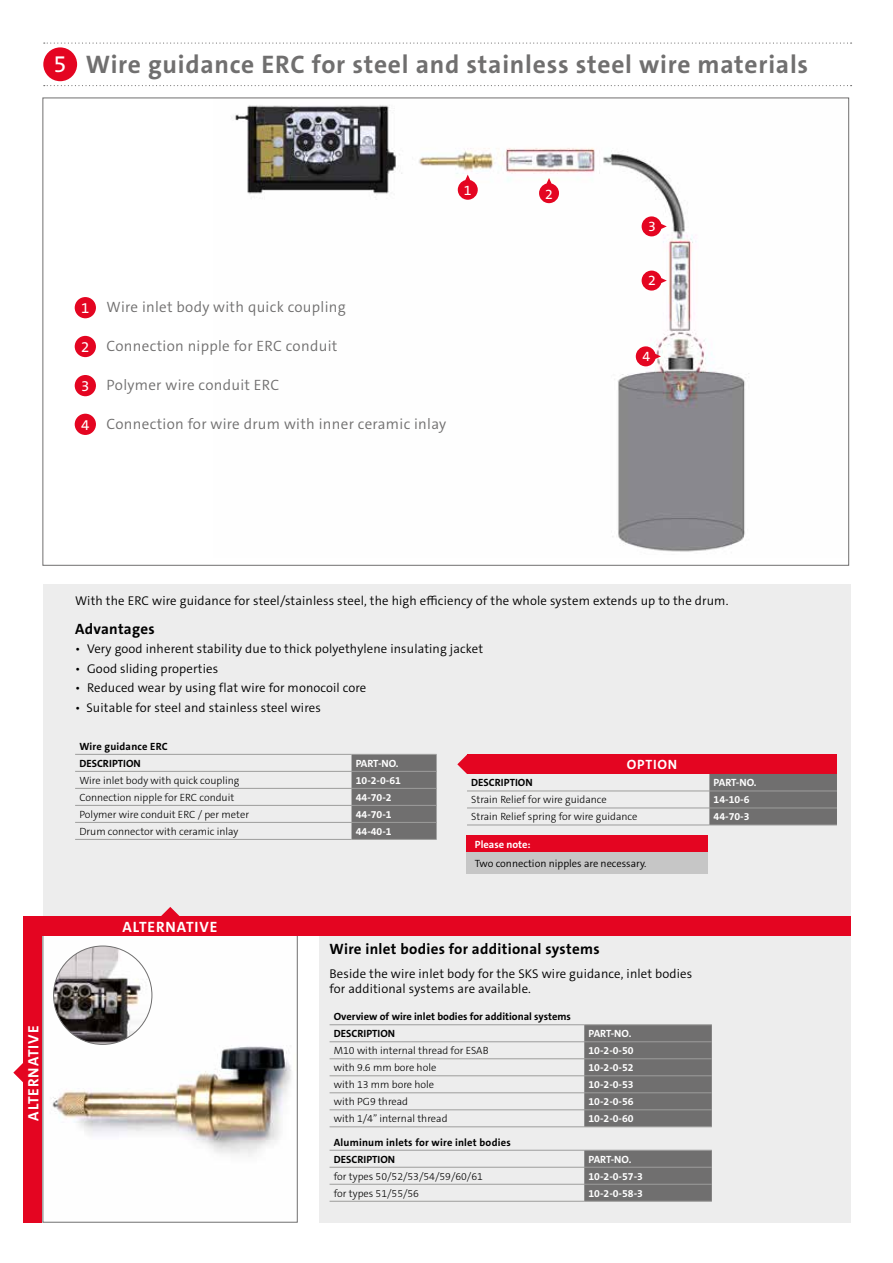
<style>
.page{position:relative;width:893px;height:1263px;background:#fff}
.page>*{position:absolute;margin:0;border:0;box-sizing:border-box;transform-origin:0 0}
.t1{font:700 25.5px "The Sans C5";letter-spacing:.03em;color:#706f6f}
.t2{font:300 15px "The Sans C5";letter-spacing:.02em;color:#706f6f}
.t3{font:700 15px "The Sans C5";letter-spacing:.02em;color:#000}
.t4{font:700 15px "The Sans C5";letter-spacing:.06em;color:#fff}
.t5{font:15px "The Sans C5";color:#fff}
.t6{font:14.1px "The Sans C5";color:#fff}
.t7{font:700 13.5px "The Sans C5";letter-spacing:.06em;color:#fff}
.t8{font:300 12.75px/15px "The Sans C5";letter-spacing:.01em;color:#000}
.t9{font:300 10.5px "The Sans C5";color:#000}
.t10{font:700 10.5px "The Sans C5";color:#fff}
.t11{font:700 10.5px/17px "The Sans C5";color:#000}
.t12{font:700 10.5px/17px "The Sans C5";letter-spacing:.02em;color:#000}
.t13{font:300 10.5px "The Sans C5";color:#000}
.s1{font-weight:400;font-size:24px;color:#fff}
</style>
<div class="page">
<svg style="left:44px;top:43px;width:808px;height:1px"></svg>
<svg style="left:44px;top:85px;width:808px;height:1px"></svg>
<div style="left:43px;top:47px;width:34px;height:34px;background:#e40521;border-radius:50%"></div>
<img style="left:235px;top:105px;width:514px;height:447px">
<div style="left:43px;top:584px;width:808px;height:332px;background:#ededed"></div>
<div style="left:319px;top:934px;width:531px;height:288px;background:#ededed"></div>
<svg style="left:584px;top:1025px;width:128px;height:101px;background:#717070"></svg>
<hr style="left:330px;top:1024px;width:254px;height:1px;background:#9d9d9c">
<hr style="left:584px;top:1024px;width:128px;height:1px;background:#9d9d9c">
<hr style="left:330px;top:1041px;width:254px;height:1px;background:#9d9d9c">
<hr style="left:584px;top:1041px;width:128px;height:1px;background:#9d9d9c">
<hr style="left:330px;top:1058px;width:254px;height:1px;background:#9d9d9c">
<hr style="left:330px;top:1075px;width:254px;height:1px;background:#9d9d9c">
<hr style="left:330px;top:1092px;width:254px;height:1px;background:#9d9d9c">
<hr style="left:330px;top:1109px;width:254px;height:1px;background:#9d9d9c">
<hr style="left:330px;top:1126px;width:254px;height:1px;background:#9d9d9c">
<hr style="left:584px;top:1058px;width:128px;height:1px;background:#9d9d9c">
<hr style="left:584px;top:1075px;width:128px;height:1px;background:#9d9d9c">
<hr style="left:584px;top:1092px;width:128px;height:1px;background:#9d9d9c">
<hr style="left:584px;top:1109px;width:128px;height:1px;background:#9d9d9c">
<hr style="left:584px;top:1126px;width:128px;height:1px;background:#9d9d9c">
<svg style="left:584px;top:1151px;width:128px;height:50px;background:#717070"></svg>
<hr style="left:330px;top:1150px;width:254px;height:1px;background:#9d9d9c">
<hr style="left:584px;top:1150px;width:128px;height:1px;background:#9d9d9c">
<hr style="left:330px;top:1167px;width:254px;height:1px;background:#9d9d9c">
<hr style="left:584px;top:1167px;width:128px;height:1px;background:#9d9d9c">
<hr style="left:330px;top:1184px;width:254px;height:1px;background:#9d9d9c">
<hr style="left:584px;top:1184px;width:128px;height:1px;background:#9d9d9c">
<hr style="left:330px;top:1201px;width:254px;height:1px;background:#9d9d9c">
<hr style="left:584px;top:1201px;width:128px;height:1px;background:#9d9d9c">
<svg style="left:13px;top:1063px;width:10px;height:19px"></svg>
<div style="left:23px;top:934px;width:20px;height:288px;background:#e40521"></div>
<img style="left:52px;top:947px;width:239px;height:210px">
<div style="left:43px;top:934px;width:255px;height:288px;border:1px solid #706f6f"></div>
<img style="left:54px;top:946px;width:98px;height:98px;border-radius:49px">
<div style="left:23px;top:916px;width:827px;height:20px;background:#e40521"></div>
<svg style="left:161px;top:907px;width:19px;height:9px"></svg>
<div style="left:351px;top:755px;width:86px;height:84px;background:#706f6f"></div>
<hr style="left:75px;top:754px;width:276px;height:1px;background:#9d9d9c">
<hr style="left:351px;top:754px;width:86px;height:1px;background:#9d9d9c">
<hr style="left:75px;top:771px;width:276px;height:1px;background:#9d9d9c">
<hr style="left:351px;top:771px;width:86px;height:1px;background:#9d9d9c">
<hr style="left:75px;top:788px;width:276px;height:1px;background:#9d9d9c">
<hr style="left:351px;top:788px;width:86px;height:1px;background:#9d9d9c">
<hr style="left:75px;top:805px;width:276px;height:1px;background:#9d9d9c">
<hr style="left:351px;top:805px;width:86px;height:1px;background:#9d9d9c">
<hr style="left:75px;top:822px;width:276px;height:1px;background:#9d9d9c">
<hr style="left:351px;top:822px;width:86px;height:1px;background:#9d9d9c">
<hr style="left:75px;top:839px;width:276px;height:1px;background:#9d9d9c">
<hr style="left:351px;top:839px;width:86px;height:1px;background:#9d9d9c">
<div style="left:75px;top:297px;width:21px;height:21px;background:#e40521;border-radius:50%"></div>
<div style="left:75px;top:414px;width:21px;height:21px;background:#e40521;border-radius:50%"></div>
<div style="left:75px;top:336px;width:21px;height:21px;background:#e40521;border-radius:50%"></div>
<div style="left:75px;top:375px;width:21px;height:21px;background:#e40521;border-radius:50%"></div>
<svg style="left:458px;top:175px;width:20px;height:25px"></svg>
<svg style="left:539px;top:178px;width:20px;height:25px"></svg>
<svg style="left:642px;top:216px;width:25px;height:20px"></svg>
<svg style="left:642px;top:271px;width:25px;height:20px"></svg>
<svg style="left:636px;top:346px;width:25px;height:20px"></svg>
<div style="left:466px;top:835px;width:242px;height:17px;background:#e40521"></div>
<div style="left:466px;top:852px;width:242px;height:22px;background:#c6c6c6"></div>
<div style="left:467px;top:755px;width:370px;height:19px;background:#e40521"></div>
<div style="left:709px;top:774px;width:128px;height:51px;background:#706f6f"></div>
<hr style="left:467px;top:790px;width:242px;height:1px;background:#9d9d9c">
<hr style="left:709px;top:790px;width:128px;height:1px;background:#9d9d9c">
<hr style="left:467px;top:807px;width:242px;height:1px;background:#9d9d9c">
<hr style="left:709px;top:807px;width:128px;height:1px;background:#9d9d9c">
<hr style="left:467px;top:825px;width:242px;height:1px;background:#9d9d9c">
<hr style="left:709px;top:825px;width:128px;height:1px;background:#9d9d9c">
<svg style="left:457px;top:755px;width:10px;height:19px"></svg>
<h1 class="t1" style="left:54px;top:48px;width:756px"><span class="s1">5</span> Wire guidance ERC for steel and stainless steel wire materials</h1>
<p class="t6" style="left:464px;top:182px;width:9px">1</p>
<p class="t6" style="left:545px;top:185px;width:9px">2</p>
<p class="t5" style="left:81px;top:299px;width:10px">1</p>
<p class="t5" style="left:81px;top:337px;width:10px">2</p>
<p class="t5" style="left:81px;top:376px;width:10px">3</p>
<p class="t5" style="left:81px;top:415px;width:10px">4</p>
<p class="t2" style="left:107px;top:297px;width:241px">Wire inlet body with quick coupling</p>
<p class="t2" style="left:107px;top:336px;width:232px">Connection nipple for ERC conduit</p>
<p class="t2" style="left:107px;top:375px;width:174px">Polymer wire conduit ERC</p>
<p class="t2" style="left:107px;top:414px;width:341px">Connection for wire drum with inner ceramic inlay</p>
<p class="t6" style="left:648px;top:217px;width:9px">3</p>
<p class="t6" style="left:648px;top:271px;width:9px">2</p>
<p class="t6" style="left:642px;top:347px;width:9px">4</p>
<p class="t4" style="left:24px;top:1121px;width:96px;rotate:-90deg">ALTERNATIVE</p>
<p class="t8" style="left:75px;top:593px;width:655px">With the ERC wire guidance for steel/stainless steel, the high efficiency of the whole system extends up to the drum.</p>
<p class="t3" style="left:75px;top:619px;width:81px">Advantages</p>
<p class="t8" style="left:75px;top:642px;width:410px">• Very good inherent stability due to thick polyethylene insulating jacket</p>
<p class="t8" style="left:75px;top:661px;width:145px">• Good sliding properties</p>
<p class="t8" style="left:75px;top:681px;width:293px">• Reduced wear by using flat wire for monocoil core</p>
<p class="t8" style="left:75px;top:700px;width:247px">• Suitable for steel and stainless steel wires</p>
<p class="t11" style="left:79px;top:738px;width:90px">Wire guidance ERC<br>DESCRIPTION</p>
<p class="t10" style="left:356px;top:756px;width:44px">PART-NO.</p>
<p class="t7" style="left:627px;top:756px;width:52px">OPTION</p>
<p class="t9" style="left:79px;top:773px;width:161px">Wire inlet body with quick coupling</p>
<p class="t10" style="left:356px;top:773px;width:47px">10-2-0-61</p>
<p class="t9" style="left:79px;top:790px;width:156px">Connection nipple for ERC conduit</p>
<p class="t10" style="left:356px;top:790px;width:37px">44-70-2</p>
<p class="t9" style="left:79px;top:807px;width:171px">Polymer wire conduit ERC / per meter</p>
<p class="t10" style="left:356px;top:807px;width:37px">44-70-1</p>
<p class="t9" style="left:79px;top:824px;width:161px">Drum connector with ceramic inlay</p>
<p class="t10" style="left:356px;top:824px;width:37px">44-40-1</p>
<p class="t4" style="left:123px;top:917px;width:96px">ALTERNATIVE</p>
<p class="t11" style="left:471px;top:774px;width:63px">DESCRIPTION</p>
<p class="t10" style="left:714px;top:776px;width:44px">PART-NO.</p>
<p class="t9" style="left:471px;top:793px;width:137px">Strain Relief for wire guidance</p>
<p class="t10" style="left:714px;top:793px;width:37px">14-10-6</p>
<p class="t9" style="left:471px;top:810px;width:168px">Strain Relief spring for wire guidance</p>
<p class="t10" style="left:714px;top:810px;width:37px">44-70-3</p>
<p class="t10" style="left:475px;top:837px;width:57px">Please note:</p>
<p class="t13" style="left:475px;top:857px;width:173px">Two connection nipples are necessary.</p>
<p class="t3" style="left:330px;top:939px;width:272px">Wire inlet bodies for additional systems</p>
<p class="t8" style="left:330px;top:966px;width:364px">Beside the wire inlet body for the SKS wire guidance, inlet bodies for additional systems are available.</p>
<p class="t11" style="left:334px;top:1008px;width:239px">Overview of wire inlet bodies for additional systems<br>DESCRIPTION</p>
<p class="t10" style="left:588px;top:1027px;width:44px">PART-NO.</p>
<p class="t9" style="left:334px;top:1044px;width:156px">M10 with internal thread for ESAB</p>
<p class="t10" style="left:588px;top:1044px;width:47px">10-2-0-50</p>
<p class="t9" style="left:334px;top:1061px;width:104px">with 9.6 mm bore hole</p>
<p class="t10" style="left:588px;top:1061px;width:47px">10-2-0-52</p>
<p class="t9" style="left:334px;top:1078px;width:102px">with 13 mm bore hole</p>
<p class="t10" style="left:588px;top:1078px;width:47px">10-2-0-53</p>
<p class="t9" style="left:334px;top:1095px;width:76px">with PG9 thread</p>
<p class="t10" style="left:588px;top:1095px;width:47px">10-2-0-56</p>
<p class="t9" style="left:334px;top:1112px;width:115px">with 1/4” internal thread</p>
<p class="t10" style="left:588px;top:1112px;width:47px">10-2-0-60</p>
<p class="t12" style="left:334px;top:1134px;width:178px">Aluminum inlets for wire inlet bodies<br>DESCRIPTION</p>
<p class="t10" style="left:588px;top:1152px;width:44px">PART-NO.</p>
<p class="t9" style="left:334px;top:1169px;width:151px">for types 50/52/53/54/59/60/61</p>
<p class="t10" style="left:588px;top:1169px;width:56px">10-2-0-57-3</p>
<p class="t9" style="left:334px;top:1186px;width:87px">for types 51/55/56</p>
<p class="t10" style="left:588px;top:1186px;width:56px">10-2-0-58-3</p>
</div>
